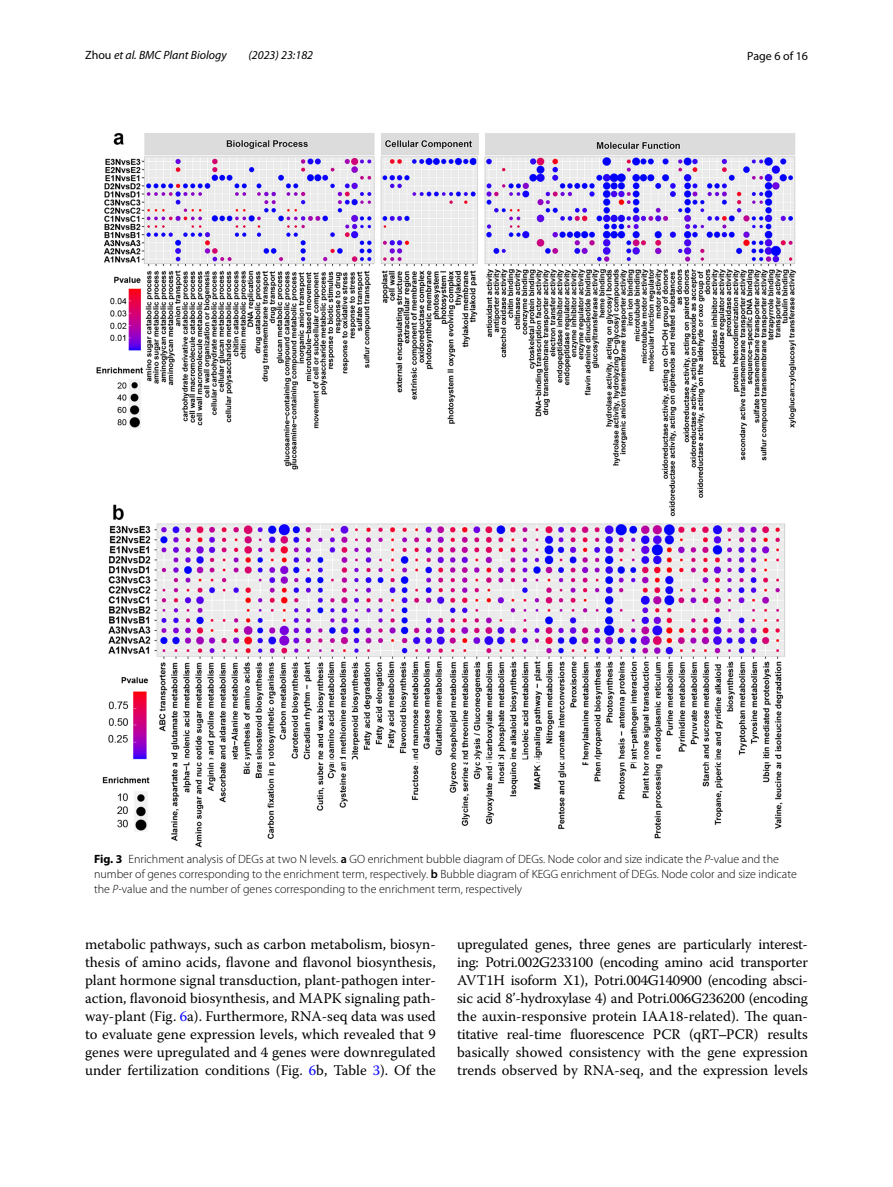
<style>
.page{position:relative;width:893px;height:1187px;background:#fff}
.page>*{position:absolute;margin:0;border:0;box-sizing:border-box;transform-origin:0 0}
.t1{font:14.7px/18px "Warnock Pro";color:#000;text-align:justify}
.t2{font:300 12px/15px "Myriad Pro";color:#000}
.t3{font:italic 12px "Myriad Pro";color:#000}
.t4{font:12px "Myriad Pro";color:#000}
.s1{font-style:normal}
.s2{font-weight:700}
.s3{font-weight:600}
.s4{font-style:italic}
.s5{color:#00f}
.s6{font-family:"STIX Math"}
</style>
<div class="page">
<img style="left:96px;top:133px;width:701px;height:714px">
<p class="t3" style="left:85px;top:48px;width:143px"><span class="s1">Zhou</span> et al. BMC Plant Biology</p>
<p class="t3" style="left:248px;top:48px;width:66px">(2023) 23:182</p>
<p class="t4" style="left:747px;top:48px;width:62px">Page 6 of 16</p>
<p class="t2" style="left:94px;top:851px;width:704px"><span class="s2">Fig. 3</span> Enrichment analysis of DEGs at two N levels. <span class="s3">a</span> GO enrichment bubble diagram of DEGs. Node color and size indicate the <span class="s4">P</span>-value and the number of genes corresponding to the enrichment term, respectively. <span class="s3">b</span> Bubble diagram of KEGG enrichment of DEGs. Node color and size indicate the <span class="s4">P</span>-value and the number of genes corresponding to the enrichment term, respectively</p>
<p class="t1" style="left:85px;top:935px;width:352px">metabolic pathways, such as carbon metabolism, biosyn&shy;thesis of amino acids, flavone and flavonol biosynthesis, plant hormone signal transduction, plant-pathogen inter&shy;action, flavonoid biosynthesis, and MAPK signaling path&shy;way-plant (Fig. <span class="s5">6</span>a). Furthermore, RNA-seq data was used to evaluate gene expression levels, which revealed that 9 genes were upregulated and 4 genes were downregulated under fertilization conditions (Fig. <span class="s5">6</span>b, Table <span class="s5">3</span>). Of the</p>
<p class="t1" style="left:457px;top:935px;width:352px">upregulated genes, three genes are particularly interest&shy;ing: Potri.002G233100 (encoding amino acid transporter AVT1H isoform X1), Potri.004G140900 (encoding absci&shy;sic acid 8’-hydroxylase 4) and Potri.006G236200 (encoding the auxin-responsive protein IAA18-related). The quan&shy;titative real-time fluorescence PCR (qRT<span class="s6">‒</span>PCR) results basically showed consistency with the gene expression trends observed by RNA-seq, and the expression levels</p>
</div>
